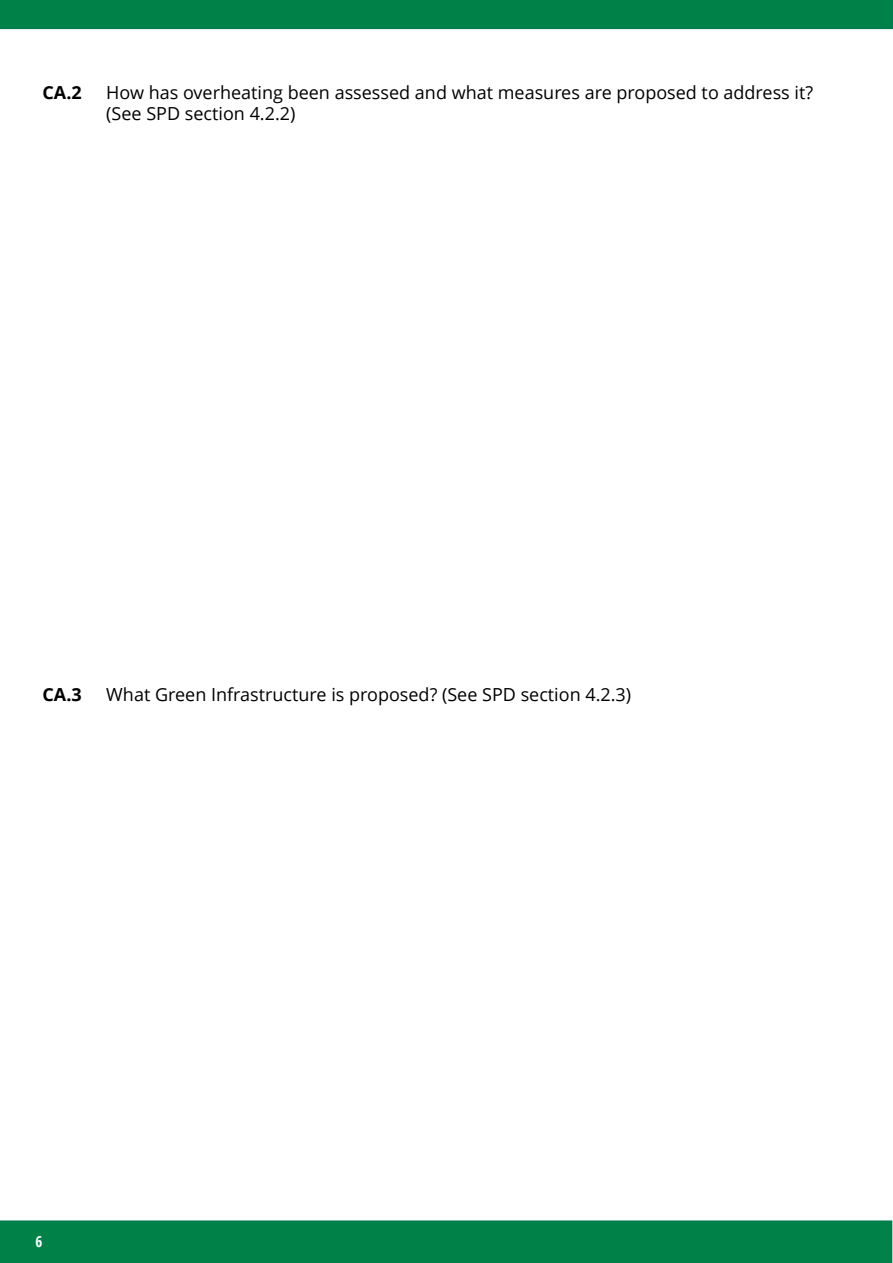
<style>
.page{position:relative;width:893px;height:1263px;background:#fff}
.page>*{position:absolute;margin:0;border:0;box-sizing:border-box;transform-origin:0 0}
.Body_text{font:18px/21.6px "Open Sans";color:#000}
.Body_text-2{font:700 18px "Open Sans";color:#000}
.t1{font:700 condensed 15px "Open Sans";color:#fff}
</style>
<div class="page">
<div style="left:0;top:1220px;width:892px;height:43px;background:#008148"></div>
<div style="left:0;top:0;width:893px;height:29px;background:#008148"></div>
<p class="Body_text-2" style="left:43px;top:80px;width:41px">CA.2</p>
<p class="Body_text" style="left:106px;top:81px;width:708px">How has overheating been assessed and what measures are proposed to address it? (See SPD section 4.2.2)</p>
<p class="Body_text-2" style="left:43px;top:681px;width:41px">CA.3</p>
<p class="Body_text" style="left:106px;top:683px;width:526px">What Green Infrastructure is proposed? (See SPD section 4.2.3)</p>
<p class="t1" style="left:36px;top:1231px;width:8px">6</p>
</div>
